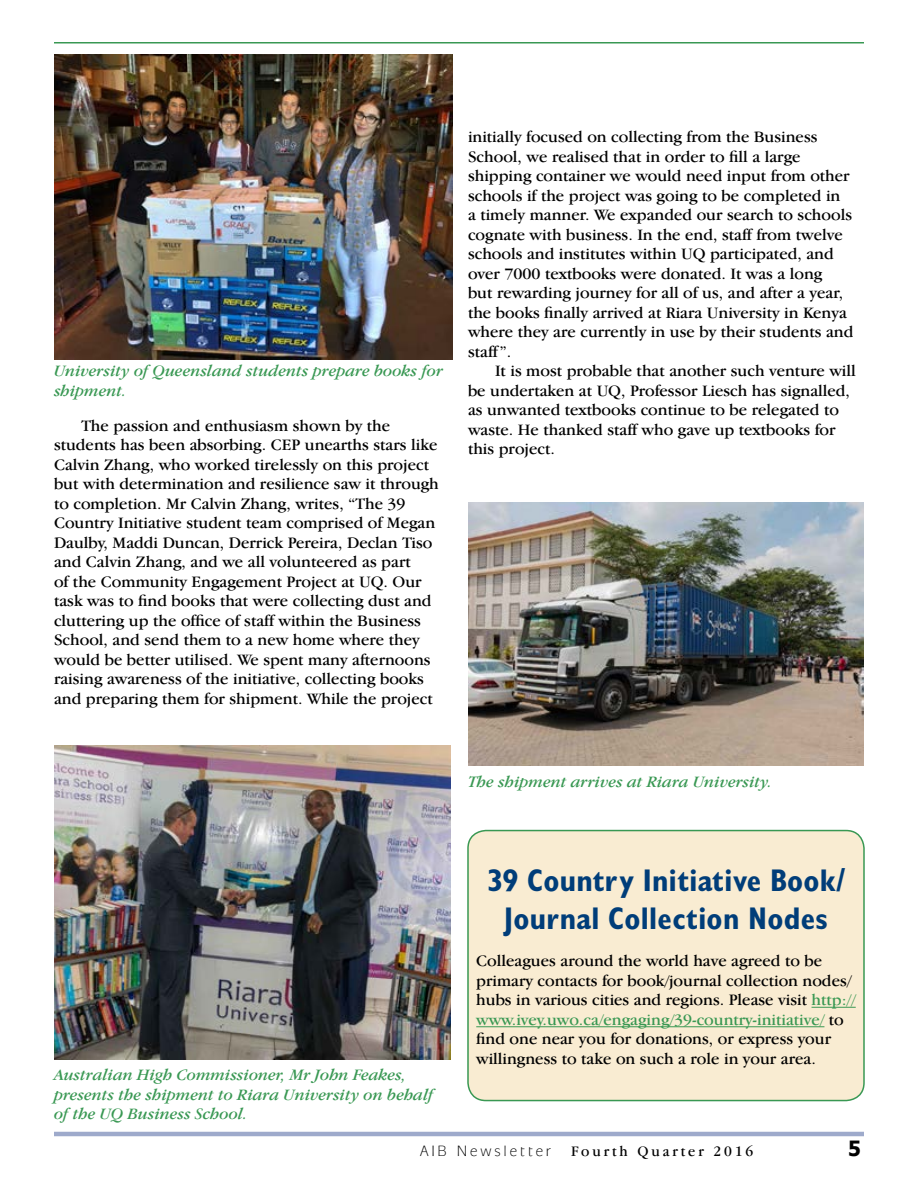
<style>
.page{position:relative;width:918px;height:1188px;background:#fff}
.page>*{position:absolute;margin:0;border:0;box-sizing:border-box;transform-origin:0 0}
.t1{font:31.5px/37.8px "Classical Sans Bold Cond DTC";letter-spacing:.01em;color:#003d79;text-align:center}
.t2{font:700 21px "Tahoma";color:#000;scale:.95 1}
.t3{font:16.5px/19.5px "Garamond IT Cby BT";color:#000}
.t4{font:italic 16.5px/19.5px "Garamond IT Cby BT";color:#399853}
.t5{font:15px "Garamond IT Cby BT";letter-spacing:.2em;color:#000;scale:.95 1}
.t6{font:15px "Mixage IT Cby BT";letter-spacing:.2em;color:#000;scale:.95 1}
.s1{color:#399853}
</style>
<div class="page">
<hr style="left:54px;top:1132px;width:810px;height:4px;background:#9eaacb">
<hr style="left:54px;top:42px;width:810px;height:2px;background:#399853">
<img style="left:468px;top:502px;width:395px;height:264px">
<img style="left:54px;top:745px;width:397px;height:315px">
<img style="left:54px;top:54px;width:398px;height:305px">
<div style="left:468px;top:831px;width:396px;height:270px;background:#f9ecd2;border-radius:18px"></div>
<hr style="left:812px;top:1007px;width:44px;height:1px;background:#399853">
<hr style="left:476px;top:1026px;width:348px;height:1px;background:#399853">
<div style="left:467px;top:830px;width:398px;height:271px;border:2px solid #399853;border-radius:18px"></div>
<p class="t4" style="left:54px;top:361px;width:390px">University of Queensland students prepare books for shipment.</p>
<p class="t3" style="left:54px;top:415px;width:386px;text-indent:27px">The passion and enthusiasm shown by the students has been absorbing. CEP unearths stars like Calvin Zhang, who worked tirelessly on this project but with determination and resilience saw it through to completion. Mr Calvin Zhang, writes, “The 39<br>Country Initiative student team comprised of Megan Daulby, Maddi Duncan, Derrick Pereira, Declan Tiso and Calvin Zhang, and we all volunteered as part<br>of the Community Engagement Project at UQ. Our task was to find books that were collecting dust and cluttering up the office of staff within the Business School, and send them to a new home where they would be better utilised. We spent many afternoons raising awareness of the initiative, collecting books and preparing them for shipment. While the project</p>
<p class="t3" style="left:468px;top:127px;width:387px">initially focused on collecting from the Business School, we realised that in order to fill a large shipping container we would need input from other schools if the project was going to be completed in<br>a timely manner. We expanded our search to schools cognate with business. In the end, staff from twelve schools and institutes within UQ participated, and over 7000 textbooks were donated. It was a long<br>but rewarding journey for all of us, and after a year, the books finally arrived at Riara University in Kenya where they are currently in use by their students and staff”.</p>
<p class="t3" style="left:468px;top:361px;width:389px;text-indent:27px">It is most probable that another such venture will be undertaken at UQ, Professor Liesch has signalled, as unwanted textbooks continue to be relegated to waste. He thanked staff who gave up textbooks for this project.</p>
<p class="t4" style="left:468px;top:771px;width:306px">The shipment arrives at Riara University.</p>
<p class="t4" style="left:54px;top:1065px;width:381px">Australian High Commissioner, Mr John Feakes, presents the shipment to Riara University on behalf of the UQ Business School.</p>
<h1 class="t1" style="left:487px;top:862px;width:360px">39 Country Initiative Book/<br>Journal Collection Nodes</h1>
<p class="t3" style="left:476px;top:951px;width:381px">Colleagues around the world have agreed to be primary contacts for book/journal collection nodes/ hubs in various cities and regions. Please visit <span class="s1">http:// www.ivey.uwo.ca/engaging/39-country-initiative/</span> to find one near you for donations, or express your willingness to take on such a role in your area.</p>
<p class="t6" style="left:420px;top:1142px;width:140px">AIB Newsletter</p>
<p class="t5" style="left:571px;top:1142px;width:193px">Fourth Quarter 2016</p>
<p class="t2" style="left:848px;top:1134px;width:15px">5</p>
</div>
